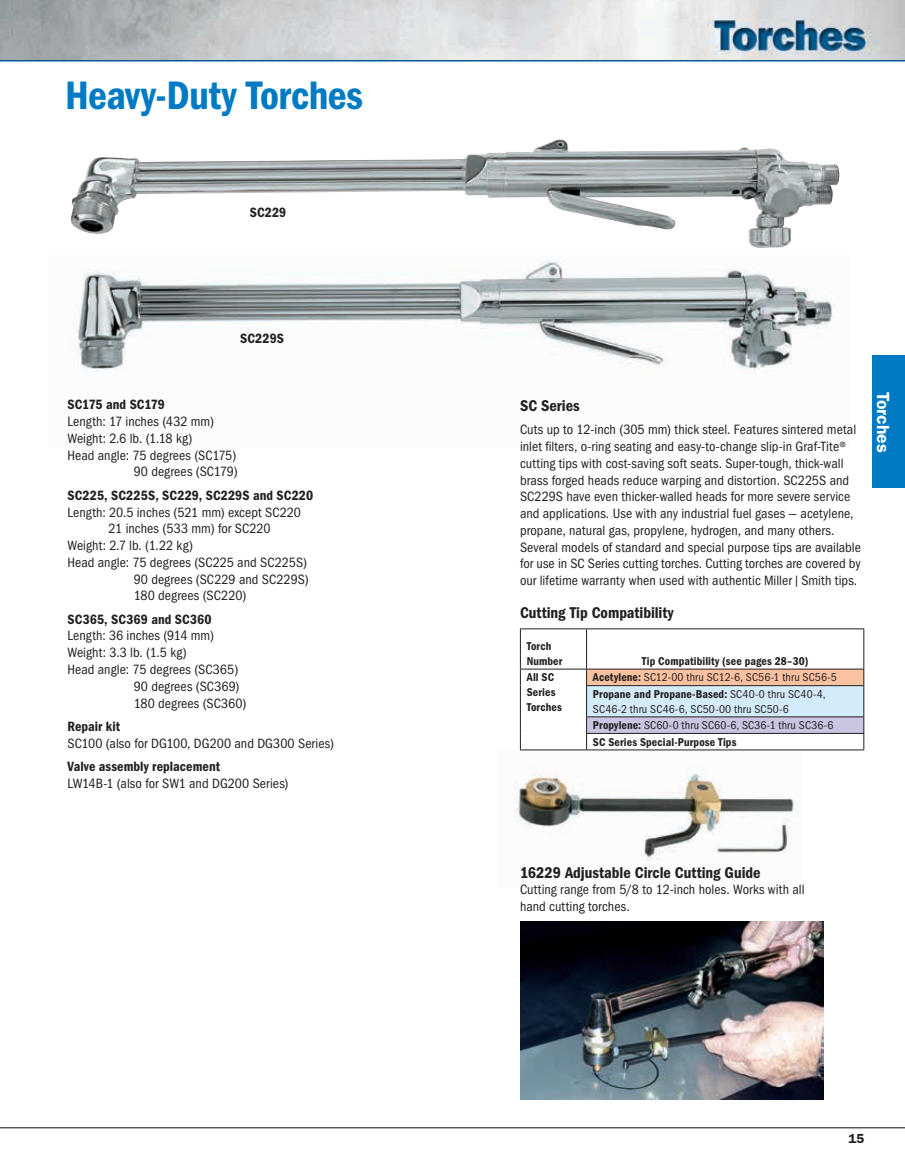
<style>
.page{position:relative;width:905px;height:1161px;background:#fff}
.page>*{position:absolute;margin:0;border:0;box-sizing:border-box;transform-origin:0 0}
.t1{font:41.1px "ITC Franklin Gothic Std Dm Cd";letter-spacing:-.015em;color:#007bc3}
.t2{font:600 17.7px "ITC Franklin Gothic Std";letter-spacing:-.005em;color:#fff}
.t3{font:16.2px "ITC Franklin Gothic Std Dm Cd";color:#231f20}
.t4{font:condensed 13.95px/16.8px "ITC Franklin Gothic Std";letter-spacing:.005em;color:#231f20}
.t5{font:13.95px "ITC Franklin Gothic Std Dm Cd";letter-spacing:.005em;color:#231f20}
.t6{font:600 13.2px "ITC Franklin Gothic Std";color:#231f20}
.t7{font:11.7px/14.7px "ITC Franklin Gothic Std Dm Cd";letter-spacing:.01em;color:#231f20}
.t8{font:condensed 11.7px/16.5px "ITC Franklin Gothic Std";letter-spacing:.01em;color:#231f20}
.s1{font-size:11.1px}
.s2{font-family:"ITC Franklin Gothic Std Dm Cd";font-stretch:normal}
.s3{font-family:"ITC Franklin Gothic Std";font-stretch:condensed}
</style>
<div class="page">
<img style="left:0;top:0;width:904px;height:60px">
<hr style="left:0;top:60px;width:904px;height:2px;background:#005b94">
<hr style="left:0;top:1127px;width:904px;height:1px;background:#231f20">
<div style="left:872px;top:356px;width:32px;height:132px;background:#007bc3"></div>
<img style="left:514px;top:748px;width:287px;height:113px">
<img style="left:520px;top:922px;width:303px;height:177px">
<img style="left:74px;top:260px;width:761px;height:112px">
<div style="left:586px;top:669px;width:277px;height:17px;background:#fbc2a0"></div>
<div style="left:586px;top:686px;width:277px;height:31px;background:#d4ebf9"></div>
<div style="left:586px;top:717px;width:277px;height:16px;background:#ccc5e1"></div>
<hr style="left:520px;top:629px;width:66px;height:1px;background:#231f20">
<hr style="left:520px;top:629px;width:1px;height:40px;background:#231f20">
<hr style="left:586px;top:629px;width:278px;height:1px;background:#231f20">
<svg style="left:520px;top:670px;width:1px;height:16px"></svg>
<hr style="left:520px;top:686px;width:1px;height:31px;background:#231f20">
<svg style="left:520px;top:717px;width:1px;height:33px"></svg>
<hr style="left:586px;top:629px;width:1px;height:40px;background:#231f20">
<hr style="left:863px;top:629px;width:1px;height:40px;background:#231f20">
<hr style="left:520px;top:669px;width:66px;height:1px;background:#231f20">
<hr style="left:586px;top:669px;width:278px;height:1px;background:#231f20">
<svg style="left:586px;top:669px;width:1px;height:16px"></svg>
<svg style="left:863px;top:669px;width:1px;height:16px"></svg>
<hr style="left:586px;top:685px;width:278px;height:1px;background:#231f20">
<hr style="left:586px;top:686px;width:1px;height:31px;background:#231f20">
<hr style="left:863px;top:686px;width:1px;height:31px;background:#231f20">
<hr style="left:586px;top:717px;width:278px;height:1px;background:#231f20">
<hr style="left:586px;top:733px;width:278px;height:1px;background:#231f20">
<svg style="left:586px;top:717px;width:1px;height:33px"></svg>
<svg style="left:863px;top:717px;width:1px;height:33px"></svg>
<hr style="left:520px;top:750px;width:66px;height:1px;background:#231f20">
<hr style="left:586px;top:750px;width:278px;height:1px;background:#231f20">
<img style="left:70px;top:139px;width:769px;height:109px">
<h1 class="t1" style="left:65px;top:72px;width:299px">Heavy-Duty Torches</h1>
<p class="t5" style="left:250px;top:204px;width:38px">SC229</p>
<p class="t5" style="left:240px;top:331px;width:45px">SC229S</p>
<p class="t5" style="left:68px;top:397px;width:99px">SC175 and SC179</p>
<p class="t4" style="left:68px;top:413px;width:148px">Length: 17 inches (432 mm)</p>
<p class="t4" style="left:68px;top:430px;width:126px">Weight: 2.6 lb. (1.18 kg)</p>
<p class="t4" style="left:68px;top:447px;width:170px">Head angle: 75 degrees (SC175)</p>
<p class="t4" style="left:134px;top:464px;width:105px">90 degrees (SC179)</p>
<p class="t5" style="left:68px;top:487px;width:247px">SC225, SC225S, SC229, SC229S and SC220</p>
<p class="t4" style="left:68px;top:504px;width:235px">Length: 20.5 inches (521 mm) except SC220</p>
<p class="t4" style="left:109px;top:520px;width:164px">21 inches (533 mm) for SC220</p>
<p class="t4" style="left:68px;top:537px;width:127px">Weight: 2.7 lb. (1.22 kg)</p>
<p class="t4" style="left:68px;top:554px;width:241px">Head angle: 75 degrees (SC225 and SC225S)</p>
<p class="t4" style="left:134px;top:571px;width:176px">90 degrees (SC229 and SC229S)</p>
<p class="t4" style="left:134px;top:587px;width:114px">180 degrees (SC220)</p>
<p class="t5" style="left:68px;top:611px;width:145px">SC365, SC369 and SC360</p>
<p class="t4" style="left:68px;top:628px;width:148px">Length: 36 inches (914 mm)</p>
<p class="t4" style="left:68px;top:644px;width:121px">Weight: 3.3 lb. (1.5 kg)</p>
<p class="t4" style="left:68px;top:661px;width:172px">Head angle: 75 degrees (SC365)</p>
<p class="t4" style="left:134px;top:678px;width:107px">90 degrees (SC369)</p>
<p class="t4" style="left:134px;top:695px;width:114px">180 degrees (SC360)</p>
<p class="t5" style="left:68px;top:718px;width:54px">Repair kit</p>
<p class="t4" style="left:68px;top:735px;width:268px">SC100 (also for DG100, DG200 and DG300 Series)</p>
<p class="t5" style="left:68px;top:758px;width:154px">Valve assembly replacement</p>
<p class="t4" style="left:68px;top:775px;width:222px">LW14B-1 (also for SW1 and DG200 Series)</p>
<p class="t3" style="left:520px;top:396px;width:61px">SC Series</p>
<p class="t4" style="left:520px;top:421px;width:342px">Cuts up to 12-inch (305 mm) thick steel. Features sintered metal inlet filters, o-ring seating and easy-to-change slip-in Graf-Tite® cutting tips with cost-saving soft seats. Super-tough, thick-wall brass forged heads reduce warping and distortion. SC225S and SC229S have even thicker-walled heads for more severe service and applications. Use with any industrial fuel gases — acetylene, propane, natural gas, propylene, hydrogen, and many others.<br>Several models of standard and special purpose tips are available for use in SC Series cutting torches. Cutting torches are covered by our lifetime warranty when used with authentic Miller <span class="s1">|</span> Smith tips.</p>
<p class="t3" style="left:520px;top:604px;width:155px">Cutting Tip Compatibility</p>
<p class="t7" style="left:526px;top:639px;width:37px">Torch<br>Number</p>
<p class="t7" style="left:642px;top:654px;width:168px">Tip Compatibility (see pages 28–30)</p>
<p class="t7" style="left:526px;top:670px;width:37px">All SC<br>Series<br>Torches</p>
<p class="t8" style="left:593px;top:669px;width:245px"><span class="s2">Acetylene:</span> SC12-00 thru SC12-6, SC56-1 thru SC56-5</p>
<p class="t7" style="left:593px;top:687px;width:234px">Propane and Propane-Based: <span class="s3">SC40-0 thru SC40-4,</span></p>
<p class="t8" style="left:593px;top:701px;width:242px">SC46-2 thru SC46-6, SC50-00 thru SC50-6<br><span class="s2">Propylene:</span> SC60-0 thru SC60-6, SC36-1 thru SC36-6</p>
<p class="t7" style="left:593px;top:735px;width:145px">SC Series Special-Purpose Tips</p>
<p class="t2" style="left:893px;top:392px;width:62px;rotate:90deg">Torches</p>
<p class="t3" style="left:520px;top:863px;width:242px">16229 Adjustable Circle Cutting Guide</p>
<p class="t4" style="left:520px;top:881px;width:286px">Cutting range from 5/8 to 12-inch holes. Works with all hand cutting torches.</p>
<p class="t6" style="left:848px;top:1131px;width:17px">15</p>
</div>
